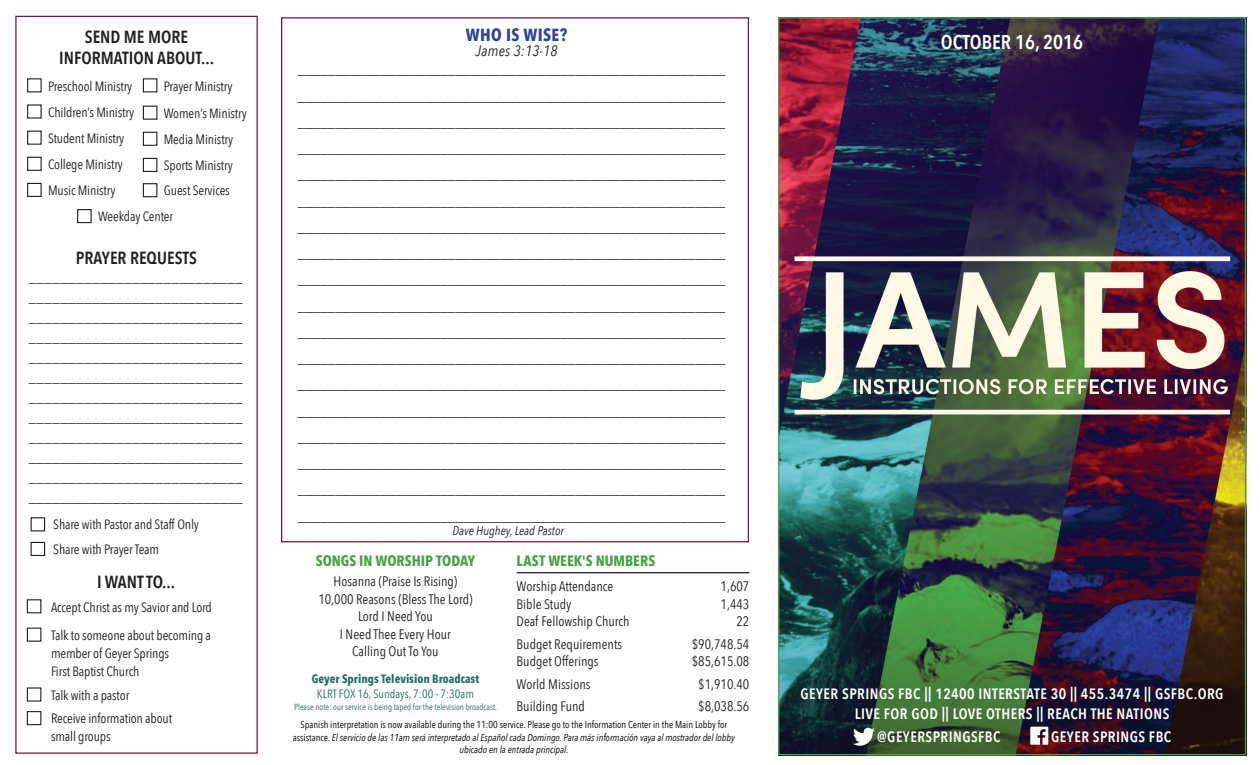
<style>
.page{position:relative;width:1260px;height:765px;background:#fff}
.page>*{position:absolute;margin:0;border:0;box-sizing:border-box;transform-origin:0 0}
.t1{font:600 20px "Avenir Next Condensed";color:#fff}
.t2{font:600 17.5px/21px "Avenir Next Condensed";color:#231f20;text-align:center}
.t3{font:700 17.5px "Avenir Next Condensed";letter-spacing:.02em;color:#2f439b}
.t4{font:300 condensed 15px/26.2px "Univers LT Std";color:#231f20;text-align:justify}
.t5{font:600 15px/20px "Avenir Next Condensed";letter-spacing:.03em;color:#fff;text-align:center}
.t6{font:700 15px "Avenir Next Condensed";color:#4aa246}
.t7{font:italic 15px "Avenir Next Condensed";letter-spacing:.02em;color:#231f20}
.t8{font:13.75px/17.5px "Avenir Next Condensed";color:#231f20;text-align:center}
.t9{font:13.5px/18px "Avenir Next Condensed";letter-spacing:-.01em;color:#231f20}
.t10{font:italic 12.5px "Avenir Next Condensed";color:#231f20}
.t11{font:700 12px "Avenir Next Condensed";color:#227163}
.t12{font:12px "Avenir Next Condensed";color:#227163}
.t13{font:italic 10px/12.5px "Avenir Next Condensed";color:#000;text-align:center}
.t14{font:8.75px "Avenir Next Condensed";color:#227163}
.s1{font-style:normal}
</style>
<div class="page">
<hr style="left:517px;top:572px;width:232px;height:1px;background:#1c0f46">
<div style="left:281px;top:17px;width:468px;height:525px;background:#fff;border:1px solid #731236"></div>
<div style="left:15px;top:16px;width:243px;height:738px;border:1px solid #731236"></div>
<div style="left:143px;top:106px;width:14px;height:14px;border:1px solid #231f20"></div>
<div style="left:143px;top:183px;width:14px;height:14px;border:1px solid #231f20"></div>
<div style="left:27px;top:183px;width:15px;height:14px;border:1px solid #231f20"></div>
<div style="left:143px;top:78px;width:14px;height:14px;border:1px solid #231f20"></div>
<div style="left:143px;top:132px;width:14px;height:14px;border:1px solid #231f20"></div>
<div style="left:77px;top:209px;width:15px;height:14px;border:1px solid #231f20"></div>
<div style="left:27px;top:131px;width:15px;height:14px;border:1px solid #231f20"></div>
<div style="left:27px;top:157px;width:15px;height:14px;border:1px solid #231f20"></div>
<div style="left:27px;top:104px;width:15px;height:15px;border:1px solid #231f20"></div>
<div style="left:27px;top:78px;width:15px;height:14px;border:1px solid #231f20"></div>
<div style="left:143px;top:158px;width:14px;height:14px;border:1px solid #231f20"></div>
<div style="left:31px;top:517px;width:14px;height:14px;border:1px solid #231f20"></div>
<div style="left:31px;top:542px;width:14px;height:14px;border:1px solid #231f20"></div>
<div style="left:27px;top:599px;width:14px;height:14px;border:1px solid #231f20"></div>
<div style="left:27px;top:628px;width:14px;height:14px;border:1px solid #231f20"></div>
<div style="left:27px;top:711px;width:14px;height:14px;border:1px solid #231f20"></div>
<img style="left:780px;top:19px;width:464px;height:734px">
<svg style="left:853px;top:728px;width:22px;height:18px"></svg>
<svg style="left:1030px;top:727px;width:18px;height:18px"></svg>
<p class="t2" style="left:59px;top:26px;width:156px">SEND ME MORE<br>INFORMATION ABOUT...</p>
<p class="t9" style="left:48px;top:76px;width:86px">Preschool Ministry</p>
<p class="t9" style="left:48px;top:102px;width:88px">Children’s Ministry</p>
<p class="t9" style="left:48px;top:124px;width:78px;line-height:26.1px">Student Ministry<br>College Ministry</p>
<p class="t9" style="left:164px;top:76px;width:70px">Prayer Ministry</p>
<p class="t9" style="left:164px;top:130px;width:71px">Media Ministry</p>
<p class="t9" style="left:164px;top:104px;width:85px">Women’s Ministry</p>
<p class="t9" style="left:164px;top:156px;width:71px">Sports Ministry</p>
<p class="t9" style="left:48px;top:181px;width:69px">Music Ministry</p>
<p class="t9" style="left:164px;top:181px;width:68px">Guest Services</p>
<p class="t9" style="left:98px;top:207px;width:77px">Weekday Center</p>
<p class="t2" style="left:76px;top:247px;width:123px">PRAYER REQUESTS</p>
<p class="t4" style="left:29px;top:267px;width:215px;line-height:20px">___________________________ ___________________________ ___________________________ ___________________________ ___________________________ ___________________________ ___________________________ ___________________________ ___________________________ ____________________________ ___________________________ ____________________________</p>
<p class="t9" style="left:53px;top:512px;width:147px;line-height:24.6px">Share with Pastor and Staff Only<br>Share with Prayer Team</p>
<p class="t2" style="left:97px;top:571px;width:79px">I WANT TO...</p>
<p class="t9" style="left:51px;top:597px;width:162px">Accept Christ as my Savior and Lord</p>
<p class="t9" style="left:51px;top:625px;width:162px">Talk to someone about becoming a member of Geyer Springs<br>First Baptist Church</p>
<p class="t9" style="left:51px;top:685px;width:80px">Talk with a pastor</p>
<p class="t9" style="left:51px;top:709px;width:123px">Receive information about small groups</p>
<p class="t3" style="left:466px;top:24px;width:103px">WHO IS WISE?</p>
<p class="t7" style="left:476px;top:42px;width:83px">James 3:13-18</p>
<p class="t4" style="left:298px;top:56px;width:429px">_________________________________________________________ _________________________________________________________ _________________________________________________________ _________________________________________________________ _________________________________________________________ _________________________________________________________ _________________________________________________________ _________________________________________________________ _________________________________________________________ _________________________________________________________ _________________________________________________________ _________________________________________________________ _________________________________________________________ _________________________________________________________ _________________________________________________________ _________________________________________________________ _________________________________________________________ _________________________________________________________</p>
<p class="t10" style="left:452px;top:524px;width:113px">Dave Hughey, Lead Pastor</p>
<p class="t6" style="left:316px;top:551px;width:161px">SONGS IN WORSHIP TODAY</p>
<p class="t8" style="left:318px;top:572px;width:156px">Hosanna (Praise Is Rising)<br>10,000 Reasons (Bless The Lord)<br>Lord I Need You<br>I Need Thee Every Hour<br>Calling Out To You</p>
<p class="t11" style="left:312px;top:672px;width:169px">Geyer Springs Television Broadcast</p>
<p class="t12" style="left:317px;top:684px;width:159px">KLRT FOX 16, Sundays, 7:00 - 7:30am</p>
<p class="t14" style="left:294px;top:699px;width:205px">Please note: our service is being taped for the television broadcast.</p>
<p class="t6" style="left:517px;top:551px;width:140px">LAST WEEK'S NUMBERS</p>
<p class="t8" style="left:517px;top:577px;width:98px">Worship Attendance</p>
<p class="t8" style="left:721px;top:577px;width:30px">1,607</p>
<p class="t8" style="left:517px;top:595px;width:56px">Bible Study</p>
<p class="t8" style="left:721px;top:595px;width:30px">1,443</p>
<p class="t8" style="left:517px;top:612px;width:115px">Deaf Fellowship Church</p>
<p class="t8" style="left:737px;top:612px;width:14px">22</p>
<p class="t8" style="left:517px;top:635px;width:107px">Budget Requirements</p>
<p class="t8" style="left:692px;top:635px;width:59px">$90,748.54</p>
<p class="t8" style="left:517px;top:652px;width:84px">Budget Offerings</p>
<p class="t8" style="left:692px;top:652px;width:59px">$85,615.08</p>
<p class="t8" style="left:517px;top:675px;width:75px">World Missions</p>
<p class="t8" style="left:698px;top:675px;width:53px">$1,910.40</p>
<p class="t8" style="left:517px;top:697px;width:70px">Building Fund</p>
<p class="t8" style="left:698px;top:697px;width:53px">$8,038.56</p>
<p class="t13" style="left:293px;top:718px;width:444px"><span class="s1">Spanish interpretation is now available during the 11:00 service. Please go to the Information Center in the Main Lobby for assistance.</span> El servicio de las 11am será interpretado al Español cada Domingo. Para más información vaya al mostrador del lobby ubicado en la entrada principal.</p>
<h1 class="t1" style="left:941px;top:25px;width:144px">OCTOBER 16, 2016</h1>
<p class="t5" style="left:801px;top:683px;width:424px">GEYER SPRINGS FBC || 12400 INTERSTATE 30 || 455.3474 || GSFBC.ORG<br>LIVE FOR GOD || LOVE OTHERS || REACH THE NATIONS</p>
<p class="t5" style="left:877px;top:727px;width:125px">@GEYERSPRINGSFBC</p>
<p class="t5" style="left:1051px;top:726px;width:122px">GEYER SPRINGS FBC</p>
</div>
